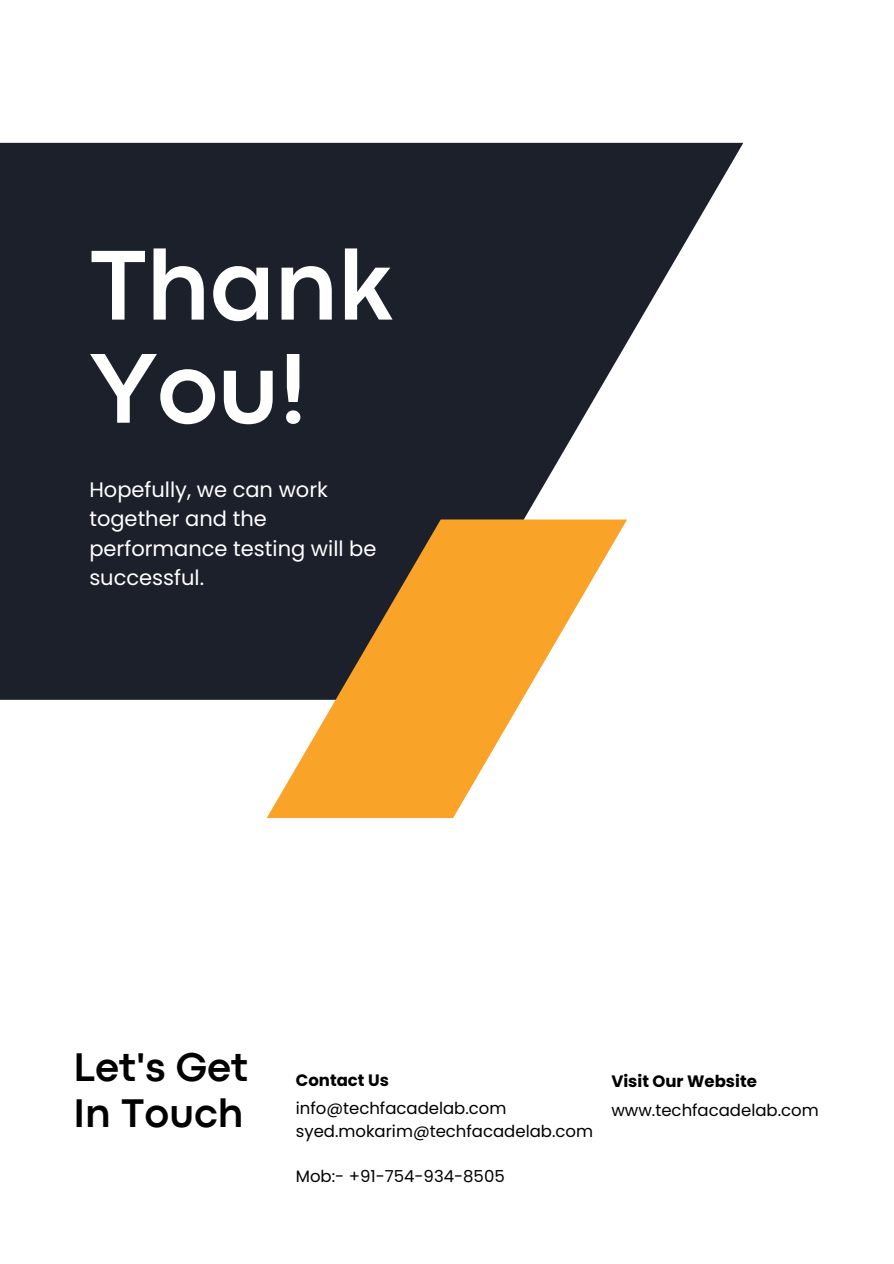
<style>
.page{position:relative;width:894px;height:1264px;background:#fff}
.page>*{position:absolute;margin:0;border:0;box-sizing:border-box;transform-origin:0 0}
.t1{font:700 103.5px/103.1px "Codec Pro";letter-spacing:-.01em;color:#fff}
.t2{font:700 41.7px/46.2px "Codec Pro";color:#000}
.t3{font:21px/29.2px "Poppins";color:#fff}
.t4{font:16.5px "Poppins";color:#000}
.t5{font:700 16.5px "Poppins";color:#000}
</style>
<div class="page">
<svg style="left:0;top:143px;width:742px;height:556px;fill:#1c202b"></svg>
<svg style="left:266px;top:519px;width:361px;height:299px;fill:#f9a328"></svg>
<h3 class="t1" style="left:89px;top:241px;width:305px">Thank<br>You!</h3>
<h1 class="t3" style="left:89px;top:475px;width:288px">Hopefully, we can work together and the performance testing will be successful.</h1>
<h2 class="t2" style="left:74px;top:1046px;width:176px">Let's Get<br>In Touch</h2>
<h4 class="t5" style="left:296px;top:1068px;width:95px">Contact Us</h4>
<p class="t4" style="left:296px;top:1097px;width:212px">info@techfacadelab.com</p>
<p class="t4" style="left:296px;top:1119px;width:299px">syed.mokarim@techfacadelab.com</p>
<p class="t4" style="left:296px;top:1164px;width:210px">Mob:- +91-754-934-8505</p>
<h4 class="t5" style="left:611px;top:1069px;width:147px">Visit Our Website</h4>
<p class="t4" style="left:611px;top:1098px;width:209px">www.techfacadelab.com</p>
</div>
